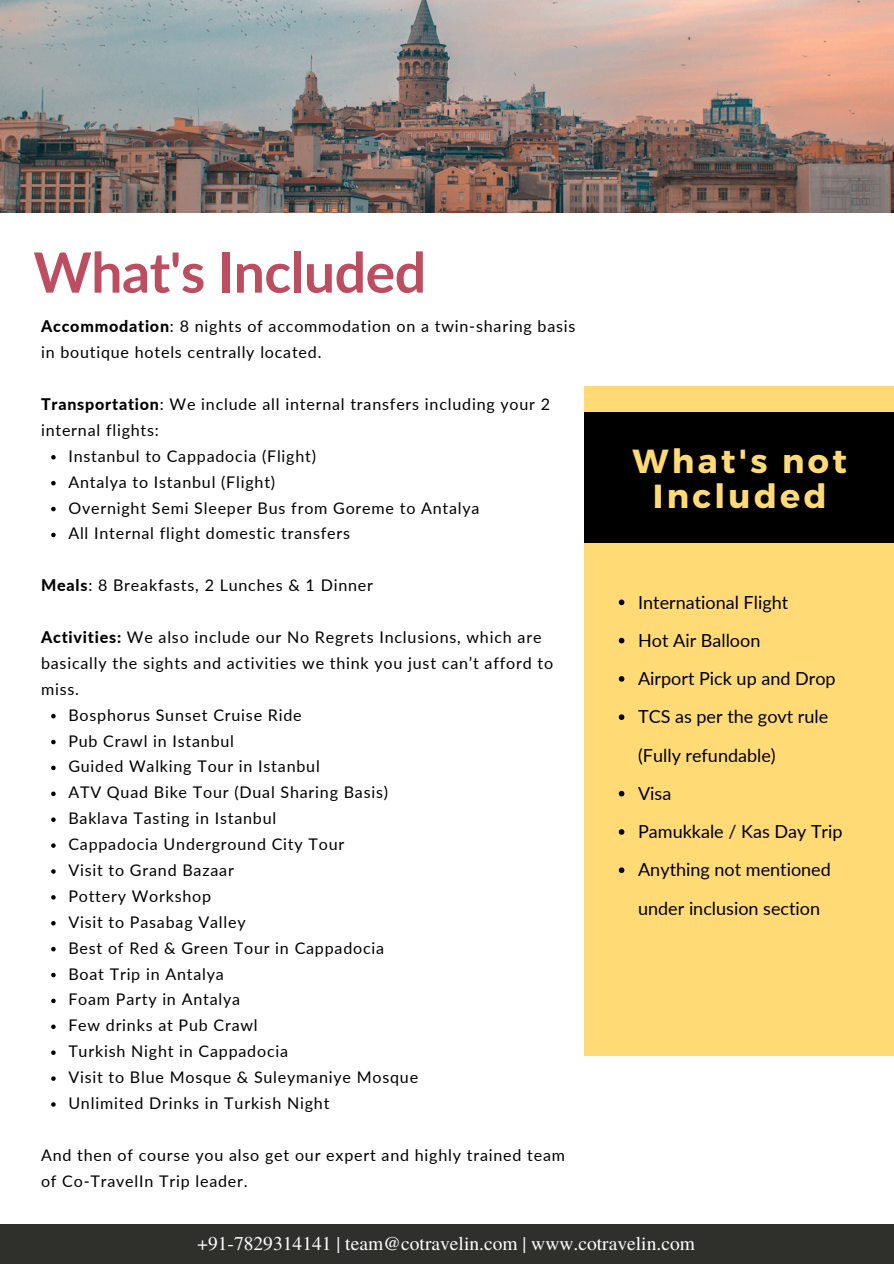
<style>
.page{position:relative;width:894px;height:1264px;background:#fff}
.page>*{position:absolute;margin:0;border:0;box-sizing:border-box;transform-origin:0 0}
.t1{font:700 55.5px "Lato";letter-spacing:-.01em;color:#bd4d60}
.t2{font:700 33.3px/34.8px "Montserrat";letter-spacing:.1em;color:#ffda75;text-align:center}
.t3{font:19.5px "Te X Gyre Termes";color:#fff}
.t4{font:18px/38.2px "Lato";color:#000}
.t5{font:16.05px/25.8px "Lato";letter-spacing:.05em;color:#000}
.s1{font-weight:800}
</style>
<div class="page">
<img style="left:0;top:0;width:893px;height:212px">
<div style="left:584px;top:386px;width:309px;height:669px;background:#ffda75"></div>
<svg style="left:51px;top:455px;width:5px;height:4px"></svg>
<svg style="left:51px;top:481px;width:5px;height:4px"></svg>
<svg style="left:51px;top:507px;width:5px;height:4px"></svg>
<svg style="left:51px;top:532px;width:5px;height:5px"></svg>
<svg style="left:51px;top:714px;width:5px;height:4px"></svg>
<svg style="left:51px;top:739px;width:5px;height:5px"></svg>
<svg style="left:51px;top:765px;width:5px;height:5px"></svg>
<svg style="left:51px;top:791px;width:5px;height:5px"></svg>
<svg style="left:51px;top:817px;width:5px;height:5px"></svg>
<svg style="left:51px;top:843px;width:5px;height:4px"></svg>
<svg style="left:51px;top:869px;width:5px;height:4px"></svg>
<svg style="left:51px;top:895px;width:5px;height:4px"></svg>
<svg style="left:51px;top:921px;width:5px;height:4px"></svg>
<svg style="left:51px;top:946px;width:5px;height:5px"></svg>
<svg style="left:51px;top:972px;width:5px;height:5px"></svg>
<svg style="left:51px;top:998px;width:5px;height:5px"></svg>
<svg style="left:51px;top:1024px;width:5px;height:5px"></svg>
<svg style="left:51px;top:1050px;width:5px;height:4px"></svg>
<svg style="left:51px;top:1076px;width:5px;height:4px"></svg>
<svg style="left:51px;top:1102px;width:5px;height:4px"></svg>
<div style="left:584px;top:413px;width:309px;height:129px;background:#000"></div>
<svg style="left:618px;top:599px;width:6px;height:6px"></svg>
<svg style="left:618px;top:637px;width:6px;height:6px"></svg>
<svg style="left:618px;top:676px;width:6px;height:5px"></svg>
<svg style="left:618px;top:714px;width:6px;height:6px"></svg>
<svg style="left:618px;top:790px;width:6px;height:6px"></svg>
<svg style="left:618px;top:829px;width:6px;height:5px"></svg>
<svg style="left:618px;top:867px;width:6px;height:6px"></svg>
<div style="left:0;top:1224px;width:893px;height:39px;background:#2f2f2c"></div>
<p class="t1" style="left:33px;top:238px;width:394px">What's Included</p>
<h1 class="t5" style="left:41px;top:313px;width:536px"><span class="s1">Accommodation</span>: 8 nights of accommodation on a twin-sharing basis in boutique hotels centrally located.</h1>
<p class="t5" style="left:41px;top:391px;width:510px"><span class="s1">Transportation</span>: We include all internal transfers including your 2 internal flights:</p>
<p class="t5" style="left:68px;top:442px;width:249px">Instanbul to Cappadocia (Flight)</p>
<p class="t5" style="left:68px;top:468px;width:208px">Antalya to Istanbul (Flight)</p>
<p class="t5" style="left:68px;top:494px;width:412px">Overnight Semi Sleeper Bus from Goreme to Antalya</p>
<p class="t5" style="left:68px;top:520px;width:283px">All Internal flight domestic transfers</p>
<p class="t5" style="left:41px;top:572px;width:333px"><span class="s1">Meals</span>: 8 Breakfasts, 2 Lunches &amp; 1 Dinner</p>
<p class="t5" style="left:41px;top:624px;width:513px"><span class="s1">Activities:</span> We also include our No Regrets Inclusions, which are basically the sights and activities we think you just can’t afford to miss.</p>
<p class="t5" style="left:68px;top:701px;width:235px">Bosphorus Sunset Cruise Ride</p>
<p class="t5" style="left:68px;top:727px;width:167px">Pub Crawl in Istanbul</p>
<p class="t5" style="left:68px;top:753px;width:253px">Guided Walking Tour in Istanbul</p>
<p class="t5" style="left:68px;top:779px;width:321px">ATV Quad Bike Tour (Dual Sharing Basis)</p>
<p class="t5" style="left:68px;top:805px;width:209px">Baklava Tasting in Istanbul</p>
<p class="t5" style="left:68px;top:831px;width:277px">Cappadocia Underground City Tour</p>
<p class="t5" style="left:68px;top:856px;width:167px">Visit to Grand Bazaar</p>
<p class="t5" style="left:68px;top:882px;width:144px">Pottery Workshop</p>
<p class="t5" style="left:68px;top:908px;width:179px">Visit to Pasabag Valley</p>
<p class="t5" style="left:68px;top:934px;width:317px">Best of Red &amp; Green Tour in Cappadocia</p>
<p class="t5" style="left:68px;top:960px;width:157px">Boat Trip in Antalya</p>
<p class="t5" style="left:68px;top:986px;width:173px">Foam Party in Antalya</p>
<p class="t5" style="left:68px;top:1012px;width:191px">Few drinks at Pub Crawl</p>
<p class="t5" style="left:68px;top:1038px;width:221px">Turkish Night in Cappadocia</p>
<p class="t5" style="left:68px;top:1063px;width:351px">Visit to Blue Mosque &amp; Suleymaniye Mosque</p>
<p class="t5" style="left:68px;top:1089px;width:262px">Unlimited Drinks in Turkish Night</p>
<p class="t5" style="left:41px;top:1141px;width:525px">And then of course you also get our expert and highly trained team of Co-TravelIn Trip leader.</p>
<p class="t2" style="left:632px;top:442px;width:216px">What's not<br>Included</p>
<p class="t4" style="left:638px;top:582px;width:152px">International Flight</p>
<p class="t4" style="left:638px;top:620px;width:124px">Hot Air Balloon</p>
<h2 class="t4" style="left:638px;top:659px;width:199px">Airport Pick up and Drop</h2>
<p class="t4" style="left:638px;top:697px;width:191px">TCS as per the govt rule (Fully refundable)</p>
<p class="t4" style="left:638px;top:773px;width:35px">Visa</p>
<p class="t4" style="left:638px;top:812px;width:206px">Pamukkale / Kas Day Trip</p>
<p class="t4" style="left:638px;top:850px;width:194px">Anything not mentioned under inclusion section</p>
<p class="t3" style="left:197px;top:1229px;width:499px">+91-7829314141 | team@cotravelin.com | www.cotravelin.com</p>
</div>
